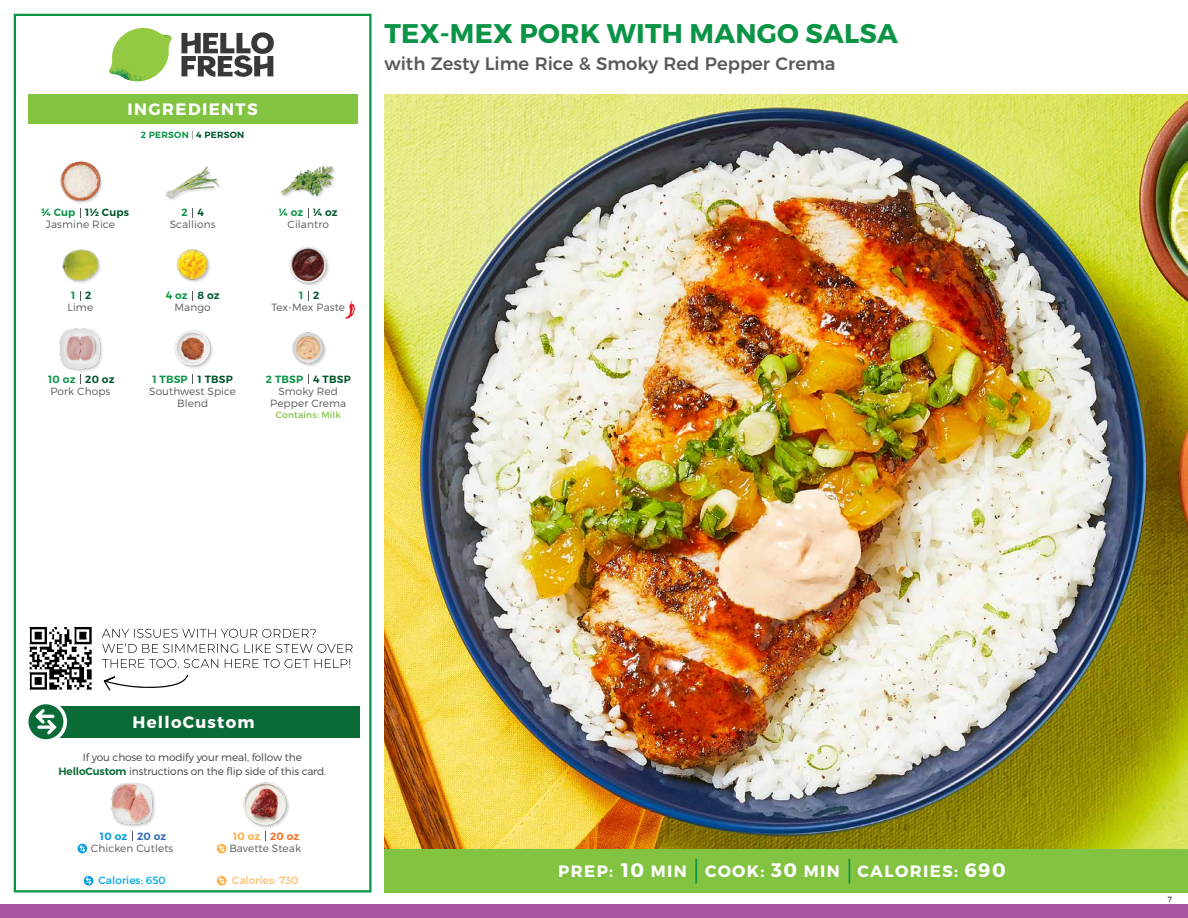
<style>
.page{position:relative;width:1188px;height:918px;background:#fff}
.page>*{position:absolute;margin:0;border:0;box-sizing:border-box;transform-origin:0 0}
.t1{font:700 27px "Montserrat";letter-spacing:.01em;color:#0b9446}
.t2{font:500 18px "Montserrat";color:#58595b}
.t3{font:700 16.5px "Montserrat";letter-spacing:.085em;color:#fff}
.t4{font:300 10.5px/12px "Montserrat";letter-spacing:.01em;color:#58595b;text-align:center}
.t5{font:300 10.5px/13.5px "Montserrat";letter-spacing:-.01em;color:#414042;text-align:center}
.t6{font:600 10.5px "Montserrat";letter-spacing:.02em;color:#00562c}
.t7{font:600 10.5px "Montserrat";letter-spacing:.02em;color:#0b9446}
.t8{font:10.5px "Montserrat";letter-spacing:.01em;color:#00a8e3}
.t9{font:10.5px "Montserrat";letter-spacing:.01em;color:#fabe6b}
.t10{font:600 10.5px "Montserrat";letter-spacing:.02em;color:#009bdf}
.t11{font:600 10.5px "Montserrat";letter-spacing:.02em;color:#f8af45}
.t12{font:600 9px "Montserrat";letter-spacing:.03em;color:#0b9446}
.t13{font:9px "Montserrat";letter-spacing:.02em;color:#82c341}
.t14{font:300 7.5px "Montserrat";color:#000}
.s1{font-weight:300;color:#58595b}
.s2{color:#00562c}
.s3{font-weight:600;color:#0b6b37}
.s4{color:#3069b3}
.s5{color:#f37121}
.s6{font-size:19.5px}
</style>
<div class="page">
<div style="left:0;top:904px;width:1188px;height:14px;background:#a9549f"></div>
<div style="left:384px;top:849px;width:804px;height:43px;background:#82c341"></div>
<svg style="left:181px;top:32px;width:93px;height:45px"></svg>
<svg style="left:114px;top:28px;width:55px;height:36px"></svg>
<img style="left:143px;top:28px;width:29px;height:24px">
<img style="left:112px;top:48px;width:54px;height:10px">
<img style="left:109px;top:52px;width:55px;height:30px">
<img style="left:142px;top:58px;width:24px;height:23px">
<div style="left:28px;top:94px;width:330px;height:30px;background:#82c341"></div>
<div style="left:14px;top:14px;width:358px;height:878px;border:2px solid #0b9446"></div>
<img style="left:384px;top:94px;width:804px;height:755px">
<img style="left:176px;top:249px;width:34px;height:33px">
<img style="left:289px;top:247px;width:40px;height:39px">
<img style="left:165px;top:166px;width:55px;height:34px">
<img style="left:281px;top:165px;width:54px;height:33px">
<img style="left:62px;top:249px;width:39px;height:34px">
<div style="left:61px;top:161px;width:43px;height:43px;background:#000;opacity:.2"></div>
<img style="left:60px;top:161px;width:44px;height:41px">
<img style="left:174px;top:330px;width:39px;height:38px">
<img style="left:292px;top:332px;width:34px;height:34px">
<div style="left:59px;top:328px;width:45px;height:45px;background:#000;opacity:.2"></div>
<img style="left:59px;top:328px;width:45px;height:42px">
<svg style="left:345px;top:301px;width:10px;height:18px"></svg>
<div style="left:33px;top:706px;width:327px;height:31px;background:#0b6b37"></div>
<div style="left:25px;top:701px;width:42px;height:42px;background:#fff;border-radius:50%"></div>
<div style="left:28px;top:704px;width:35px;height:35px;background:#0a6b37;border-radius:50%"></div>
<svg style="left:35px;top:709px;width:22px;height:26px"></svg>
<div style="left:111px;top:783px;width:46px;height:45px;background:#000;opacity:.2"></div>
<img style="left:111px;top:783px;width:46px;height:43px">
<svg style="left:78px;top:844px;width:9px;height:9px"></svg>
<svg style="left:79px;top:845px;width:6px;height:7px"></svg>
<svg style="left:84px;top:876px;width:9px;height:10px"></svg>
<svg style="left:86px;top:877px;width:6px;height:7px"></svg>
<div style="left:243px;top:783px;width:47px;height:46px;background:#000;opacity:.2"></div>
<img style="left:243px;top:783px;width:47px;height:43px">
<hr style="left:695px;top:859px;width:2px;height:25px;background:#0b9446">
<svg style="left:849px;top:859px;width:1px;height:25px"></svg>
<img style="left:29px;top:627px;width:63px;height:63px">
<svg style="left:104px;top:674px;width:84px;height:17px"></svg>
<svg style="left:102px;top:659px;width:248px;height:9px"></svg>
<svg style="left:102px;top:629px;width:251px;height:24px"></svg>
<svg style="left:217px;top:844px;width:10px;height:9px"></svg>
<svg style="left:219px;top:845px;width:6px;height:7px"></svg>
<svg style="left:217px;top:876px;width:10px;height:10px"></svg>
<svg style="left:219px;top:877px;width:6px;height:7px"></svg>
<h3 class="t3" style="left:128px;top:99px;width:132px">INGREDIENTS</h3>
<p class="t12" style="left:141px;top:129px;width:105px">2 PERSON <span class="s1">|</span> <span class="s2">4 PERSON</span></p>
<p class="t7" style="left:41px;top:206px;width:36px">¾ Cup</p>
<p class="t6" style="left:85px;top:206px;width:45px">1½ Cups</p>
<p class="t7" style="left:181px;top:206px;width:8px">2</p>
<p class="t7" style="left:279px;top:206px;width:26px">¼ oz</p>
<p class="t6" style="left:198px;top:206px;width:8px">4</p>
<p class="t6" style="left:313px;top:206px;width:26px">¼ oz</p>
<p class="t4" style="left:46px;top:218px;width:70px">Jasmine Rice</p>
<p class="t4" style="left:170px;top:218px;width:47px">Scallions</p>
<p class="t4" style="left:288px;top:218px;width:43px">Cilantro</p>
<p class="t7" style="left:71px;top:289px;width:6px">1</p>
<p class="t6" style="left:85px;top:289px;width:8px">2</p>
<p class="t6" style="left:198px;top:289px;width:24px">8 oz</p>
<p class="t6" style="left:313px;top:289px;width:8px">2</p>
<p class="t7" style="left:166px;top:289px;width:24px">4 oz</p>
<p class="t7" style="left:299px;top:289px;width:6px">1</p>
<p class="t4" style="left:68px;top:301px;width:27px">Lime</p>
<p class="t4" style="left:175px;top:301px;width:38px">Mango</p>
<p class="t4" style="left:271px;top:301px;width:75px">Tex-Mex Paste</p>
<p class="t7" style="left:48px;top:372px;width:29px">10 oz</p>
<p class="t6" style="left:85px;top:372px;width:31px">20 oz</p>
<p class="t7" style="left:152px;top:372px;width:37px">1 TBSP</p>
<p class="t7" style="left:266px;top:372px;width:39px">2 TBSP</p>
<p class="t6" style="left:198px;top:372px;width:37px">1 TBSP</p>
<p class="t6" style="left:313px;top:372px;width:39px">4 TBSP</p>
<p class="t4" style="left:50px;top:385px;width:61px">Pork Chops</p>
<p class="t4" style="left:149px;top:385px;width:88px">Southwest Spice<br>Blend</p>
<p class="t4" style="left:270px;top:385px;width:77px">Smoky Red<br>Pepper Crema</p>
<p class="t13" style="left:276px;top:409px;width:67px">Contains: Milk</p>
<h1 class="t1" style="left:385px;top:17px;width:515px">TEX-MEX PORK WITH MANGO SALSA</h1>
<h2 class="t2" style="left:384px;top:49px;width:452px">with Zesty Lime Rice &amp; Smoky Red Pepper Crema</h2>
<h3 class="t3" style="left:133px;top:712px;width:123px">HelloCustom</h3>
<p class="t5" style="left:58px;top:750px;width:269px">If you chose to modify your meal, follow the<br><span class="s3">HelloCustom</span> instructions on the flip side of this card.</p>
<p class="t10" style="left:100px;top:830px;width:68px">10 oz <span class="s4">20 oz</span></p>
<p class="t4" style="left:91px;top:842px;width:84px">Chicken Cutlets</p>
<p class="t8" style="left:98px;top:874px;width:69px">Calories: 650</p>
<p class="t11" style="left:233px;top:830px;width:68px">10 oz <span class="s5">20 oz</span></p>
<p class="t4" style="left:229px;top:842px;width:73px">Bavette Steak</p>
<p class="t9" style="left:232px;top:874px;width:68px">Calories: 730</p>
<h3 class="t3" style="left:558px;top:861px;width:449px">PREP: <span class="s6">10</span> MIN COOK: <span class="s6">30</span> MIN CALORIES: <span class="s6">690</span></h3>
<p class="t14" style="left:1168px;top:895px;width:6px">7</p>
</div>
